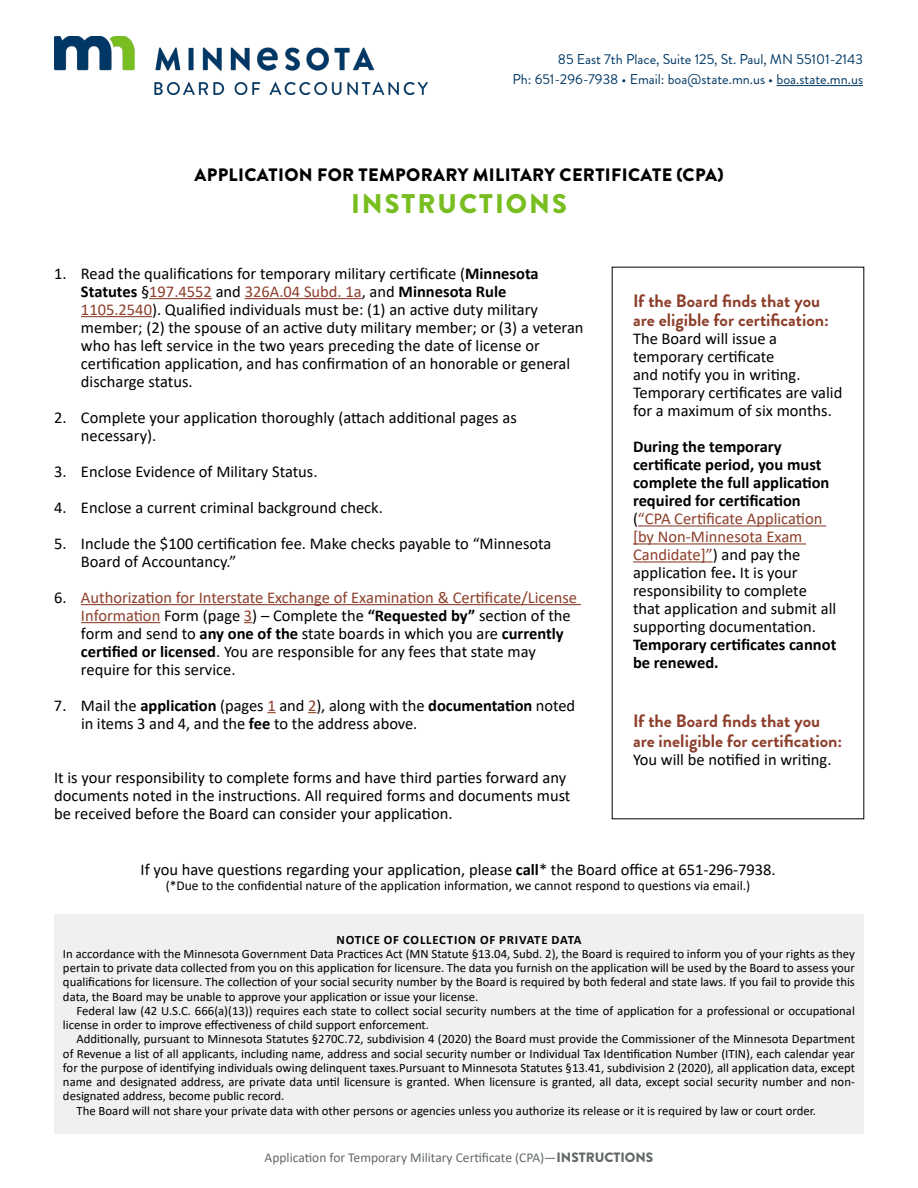
<style>
.page{position:relative;width:918px;height:1188px;background:#fff}
.page>*{position:absolute;margin:0;border:0;box-sizing:border-box;transform-origin:0 0}
.Heading{font:900 27px "Brandon Grotesque";letter-spacing:.075em;color:#78be21}
.t1{font:700 18px/19.5px "Brandon Grotesque";color:#8d3f2b}
.Heading-2{font:900 18px "Brandon Grotesque";letter-spacing:.02em;color:#000}
.Instruction_List{font:16.5px/18px "Calibri";color:#000}
.Body_w_o_indent{font:16.5px/18px "Calibri";color:#000}
.Body_w_o_indent-2{font:700 16.5px/18px "Calibri";color:#000}
.Body_Text{font:16.5px "Calibri";color:#000}
.Masthead{font:14.25px/20.2px "Brandon Grotesque";color:#003865;text-align:right}
.Form_Labels{font:13.5px "Calibri";color:#000}
.t2{font:13.5px "Calibri";color:#626968}
.DataPractices_Body{font:12.75px/14.2px "Calibri";color:#000;text-align:justify}
.DataPractices_Header{font:700 12.75px "Calibri";letter-spacing:.065em;color:#000}
.s1{font-weight:700}
.s2{color:#8d3f2b}
.s3{font-weight:400}
.s4{font-weight:400;color:#8d3f2b}
.s5{font-family:"Brandon Grotesque";font-weight:900}
</style>
<div class="page">
<hr style="left:777px;top:85px;width:86px;height:1px;background:#003865">
<img style="left:54px;top:36px;width:373px;height:58px">
<hr style="left:149px;top:298px;width:63px;height:1px;background:#8d3f2b">
<hr style="left:245px;top:298px;width:117px;height:1px;background:#8d3f2b">
<hr style="left:81px;top:316px;width:71px;height:1px;background:#8d3f2b">
<hr style="left:81px;top:604px;width:500px;height:1px;background:#8d3f2b">
<hr style="left:81px;top:622px;width:79px;height:1px;background:#8d3f2b">
<div style="left:54px;top:914px;width:810px;height:220px;background:#eff0f0"></div>
<hr style="left:638px;top:525px;width:188px;height:2px;background:#8d3f2b">
<hr style="left:633px;top:543px;width:173px;height:2px;background:#8d3f2b">
<hr style="left:633px;top:561px;width:80px;height:2px;background:#8d3f2b">
<h2 class="Masthead" style="left:512px;top:49px;width:352px">85 East 7th Place, Suite 125, St. Paul, MN 55101-2143<br>Ph: 651-296-7938 • Email: boa@state.mn.us • boa.state.mn.us</h2>
<h1 class="Heading-2" style="left:194px;top:162px;width:531px">APPLICATION FOR TEMPORARY MILITARY CERTIFICATE (CPA)</h1>
<h1 class="Heading" style="left:351px;top:185px;width:217px">INSTRUCTIONS</h1>
<p class="Instruction_List" style="left:81px;top:264px;width:504px;text-indent:-27px">1. Read the qualifications for temporary military certificate (<span class="s1">Minnesota Statutes</span> §<span class="s2">197.4552</span> and <span class="s2">326A.04 Subd. 1a</span>, and <span class="s1">Minnesota Rule </span><span class="s2">1105.2540</span>). Qualified individuals must be: (1) an active duty military member; (2) the spouse of an active duty military member; or (3) a veteran who has left service in the two years preceding the date of license or certification application, and has confirmation of an honorable or general discharge status.</p>
<p class="Instruction_List" style="left:81px;top:408px;width:437px;text-indent:-27px">2. Complete your application thoroughly (attach additional pages as necessary).</p>
<p class="Instruction_List" style="left:54px;top:462px;width:265px">3. Enclose Evidence of Military Status.</p>
<p class="Instruction_List" style="left:54px;top:498px;width:330px">4. Enclose a current criminal background check.</p>
<p class="Instruction_List" style="left:81px;top:534px;width:472px;text-indent:-27px">5. Include the $100 certification fee. Make checks payable to “Minnesota<br>Board of Accountancy.”</p>
<p class="Instruction_List" style="left:81px;top:588px;width:498px;text-indent:-27px">6. <span class="s2">Authorization for Interstate Exchange of Examination &amp; Certificate/License Information</span> Form (page <span class="s2">3</span>) – Complete the <span class="s1">“Requested by”</span> section of the form and send to <span class="s1">any one of the</span> state boards in which you are <span class="s1">currently certified or licensed</span>. You are responsible for any fees that state may require for this service.</p>
<p class="Instruction_List" style="left:81px;top:696px;width:496px;text-indent:-27px">7. Mail the <span class="s1">application</span> (pages <span class="s2">1</span> and <span class="s2">2</span>), along with the <span class="s1">documentation</span> noted in items 3 and 4, and the <span class="s1">fee</span> to the address above.</p>
<p class="Body_w_o_indent" style="left:54px;top:768px;width:518px">It is your responsibility to complete forms and have third parties forward any documents noted in the instructions. All required forms and documents must be received before the Board can consider your application.</p>
<p class="t1" style="left:633px;top:291px;width:198px">If the Board finds that you are eligible for certification:</p>
<p class="Body_w_o_indent" style="left:633px;top:329px;width:211px">The Board will issue a temporary certificate<br>and notify you in writing.<br>Temporary certificates are valid for a maximum of six months.</p>
<p class="Body_w_o_indent-2" style="left:633px;top:437px;width:205px">During the temporary certificate period, you must complete the full application required for certification <span class="s3">(</span><span class="s4">“CPA Certificate Application [by Non-Minnesota Exam<br>Candidate]”</span><span class="s3">) and pay the application fee</span>. <span class="s3">It is your responsibility to complete that application and submit all supporting documentation.<br></span>Temporary certificates cannot be renewed.</p>
<p class="t1" style="left:633px;top:712px;width:211px">If the Board finds that you are ineligible for certification:</p>
<p class="Body_w_o_indent" style="left:633px;top:750px;width:200px">You will be notified in writing.</p>
<p class="Body_Text" style="left:141px;top:858px;width:636px">If you have questions regarding your application, please <span class="s1">call</span>* the Board office at 651-296-7938.</p>
<p class="Form_Labels" style="left:166px;top:876px;width:586px">(*Due to the confidential nature of the application information, we cannot respond to questions via email.)</p>
<p class="DataPractices_Header" style="left:336px;top:930px;width:247px">NOTICE OF COLLECTION OF PRIVATE DATA</p>
<p class="DataPractices_Body" style="left:63px;top:946px;width:794px">In accordance with the Minnesota Government Data Practices Act (MN Statute §13.04, Subd. 2), the Board is required to inform you of your rights as they pertain to private data collected from you on this application for licensure. The data you furnish on the application will be used by the Board to assess your qualifications for licensure. The collection of your social security number by the Board is required by both federal and state laws. If you fail to provide this data, the Board may be unable to approve your application or issue your license.</p>
<p class="DataPractices_Body" style="left:63px;top:1003px;width:793px;text-indent:14px">Federal law (42 U.S.C. 666(a)(13)) requires each state to collect social security numbers at the time of application for a professional or occupational license in order to improve effectiveness of child support enforcement.</p>
<p class="DataPractices_Body" style="left:63px;top:1032px;width:794px;text-indent:14px">Additionally, pursuant to Minnesota Statutes §270C.72, subdivision 4 (2020) the Board must provide the Commissioner of the Minnesota Department of Revenue a list of all applicants, including name, address and social security number or Individual Tax Identification Number (ITIN), each calendar year for the purpose of identifying individuals owing delinquent taxes.Pursuant to Minnesota Statutes §13.41, subdivision 2 (2020), all application data, except name and designated address, are private data until licensure is granted. When licensure is granted, all data, except social security number and non&shy;designated address, become public record.</p>
<p class="DataPractices_Body" style="left:76px;top:1103px;width:741px">The Board will not share your private data with other persons or agencies unless you authorize its release or it is required by law or court order.</p>
<p class="t2" style="left:265px;top:1148px;width:390px">Application for Temporary Military Certificate (CPA)—<span class="s5">INSTRUCTIONS</span></p>
</div>
